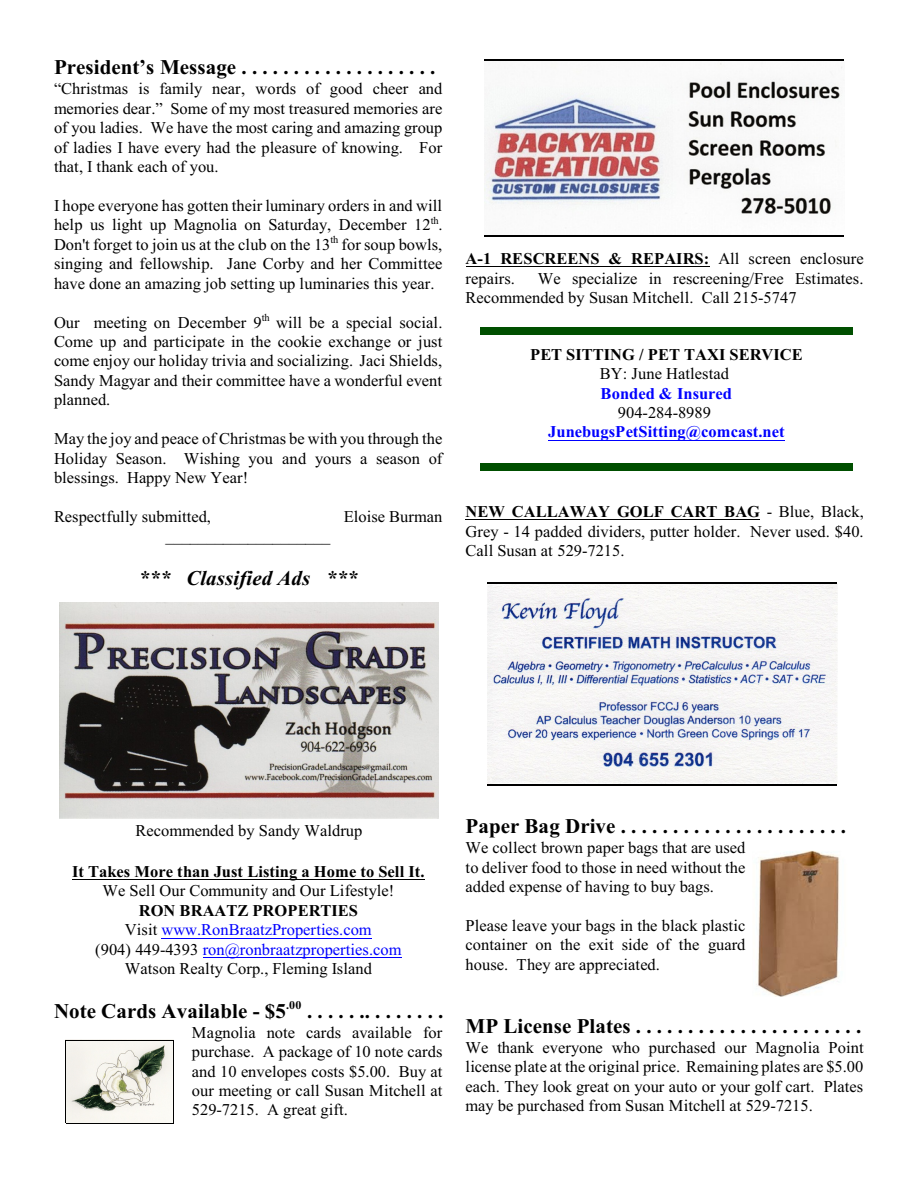
<style>
.page{position:relative;width:918px;height:1188px;background:#fff}
.page>*{position:absolute;margin:0;border:0;box-sizing:border-box;transform-origin:0 0}
.t1{font:700 21px "Times New Roman";color:#000}
.t2{font:italic 700 21px "Times New Roman";letter-spacing:.005em;color:#000}
.t3{font:16.5px/19.5px "Times New Roman";color:#000;text-align:justify}
.t4{font:16.5px/19.4px "Times New Roman";color:#00f;text-align:center}
.t5{font:700 16.5px "Times New Roman";color:#000}
.t6{font:700 16.5px "Times New Roman";color:#00f}
.s1{font-weight:700}
.s2{font-weight:700;color:#000}
.s3{color:#000}
</style>
<div class="page">
<img style="left:60px;top:603px;width:378px;height:216px">
<img style="left:66px;top:1040px;width:108px;height:83px">
<img style="left:756px;top:850px;width:84px;height:146px">
<hr style="left:548px;top:440px;width:237px;height:1px;background:#00f">
<div style="left:480px;top:328px;width:373px;height:7px;background:#004f00"></div>
<div style="left:480px;top:463px;width:373px;height:7px;background:#004f00"></div>
<img style="left:487px;top:584px;width:350px;height:200px">
<hr style="left:487px;top:583px;width:350px;height:1px;background:#000">
<hr style="left:487px;top:784px;width:350px;height:2px;background:#000">
<img style="left:485px;top:63px;width:359px;height:173px">
<hr style="left:485px;top:60px;width:359px;height:1px;background:#000">
<hr style="left:485px;top:236px;width:359px;height:1px;background:#000">
<hr style="left:72px;top:879px;width:353px;height:1px;background:#000">
<hr style="left:162px;top:938px;width:210px;height:1px;background:#00f">
<hr style="left:203px;top:957px;width:199px;height:1px;background:#00f">
<hr style="left:466px;top:266px;width:244px;height:1px;background:#000">
<hr style="left:466px;top:519px;width:294px;height:1px;background:#000">
<p class="t1" style="left:54px;top:60px;width:383px">President’s Message . . . . . . . . . . . . . . . . . . .</p>
<p class="t3" style="left:54px;top:81px;width:390px">“Christmas is family near, words of good cheer and memories dear.” Some of my most treasured memories are of you ladies. We have the most caring and amazing group of ladies I have every had the pleasure of knowing. For that, I thank each of you.</p>
<p class="t3" style="left:54px;top:197px;width:390px">I hope everyone has gotten their luminary orders in and will help us light up Magnolia on Saturday, December 12<sup>th</sup>.<br>Don't forget to join us at the club on the 13<sup>th</sup> for soup bowls, singing and fellowship. Jane Corby and her Committee have done an amazing job setting up luminaries this year.</p>
<p class="t3" style="left:54px;top:314px;width:390px">Our meeting on December 9<sup>th</sup> will be a special social.<br>Come up and participate in the cookie exchange or just come enjoy our holiday trivia and socializing. Jaci Shields, Sandy Magyar and their committee have a wonderful event planned.</p>
<p class="t3" style="left:54px;top:431px;width:390px">May the joy and peace of Christmas be with you through the Holiday Season. Wishing you and yours a season of blessings. Happy New Year!</p>
<p class="t3" style="left:54px;top:508px;width:159px">Respectfully submitted,</p>
<p class="t3" style="left:344px;top:508px;width:100px">Eloise Burman</p>
<p class="t3" style="left:166px;top:528px;width:166px">____________________</p>
<p class="t2" style="left:139px;top:570px;width:220px">*** Classified Ads ***</p>
<p class="t3" style="left:466px;top:251px;width:400px"><span class="s1">A-1 RESCREENS &amp; REPAIRS:</span> All screen enclosure repairs.</p>
<p class="t3" style="left:466px;top:270px;width:399px;text-indent:72px">We specialize in rescreening/Free Estimates.<br>Recommended by Susan Mitchell. Call 215-5747</p>
<p class="t5" style="left:530px;top:348px;width:274px">PET SITTING / PET TAXI SERVICE</p>
<p class="t3" style="left:600px;top:365px;width:131px">BY: June Hatlestad</p>
<p class="t6" style="left:601px;top:387px;width:133px">Bonded &amp; Insured</p>
<p class="t3" style="left:618px;top:404px;width:95px">904-284-8989</p>
<p class="t6" style="left:548px;top:426px;width:238px">JunebugsPetSitting@comcast.net</p>
<p class="t3" style="left:466px;top:504px;width:400px"><span class="s1">NEW CALLAWAY GOLF CART BAG</span> - Blue, Black, Grey - 14 padded dividers, putter holder. Never used. $40.<br>Call Susan at 529-7215.</p>
<p class="t3" style="left:136px;top:823px;width:228px">Recommended by Sandy Waldrup</p>
<p class="t5" style="left:72px;top:866px;width:354px">It Takes More than Just Listing a Home to Sell It.</p>
<p class="t3" style="left:102px;top:883px;width:293px">We Sell Our Community and Our Lifestyle!</p>
<p class="t4" style="left:95px;top:902px;width:308px"><span class="s2">RON BRAATZ PROPERTIES<br></span><span class="s3">Visit</span> www.RonBraatzProperties.com<br><span class="s3">(904) 449-4393</span> ron@ronbraatzproperties.com <span class="s3">Watson Realty Corp., Fleming Island</span></p>
<p class="t1" style="left:54px;top:1003px;width:391px">Note Cards Available - $5<sup>.00</sup> . . . . . .. . . . . . . .</p>
<p class="t3" style="left:192px;top:1024px;width:252px">Magnolia note cards available for purchase. A package of 10 note cards and 10 envelopes costs $5.00. Buy at our meeting or call Susan Mitchell at 529-7215. A great gift.</p>
<p class="t1" style="left:466px;top:819px;width:382px">Paper Bag Drive . . . . . . . . . . . . . . . . . . . . . .</p>
<p class="t3" style="left:466px;top:840px;width:281px">We collect brown paper bags that are used to deliver food to those in need without the added expense of having to buy bags.</p>
<p class="t3" style="left:466px;top:917px;width:281px">Please leave your bags in the black plastic container on the exit side of the guard house. They are appreciated.</p>
<p class="t1" style="left:466px;top:1019px;width:397px">MP License Plates . . . . . . . . . . . . . . . . . . . . . .</p>
<p class="t3" style="left:466px;top:1039px;width:399px">We thank everyone who purchased our Magnolia Point license plate at the original price. Remaining plates are $5.00 each. They look great on your auto or your golf cart. Plates may be purchased from Susan Mitchell at 529-7215.</p>
</div>
